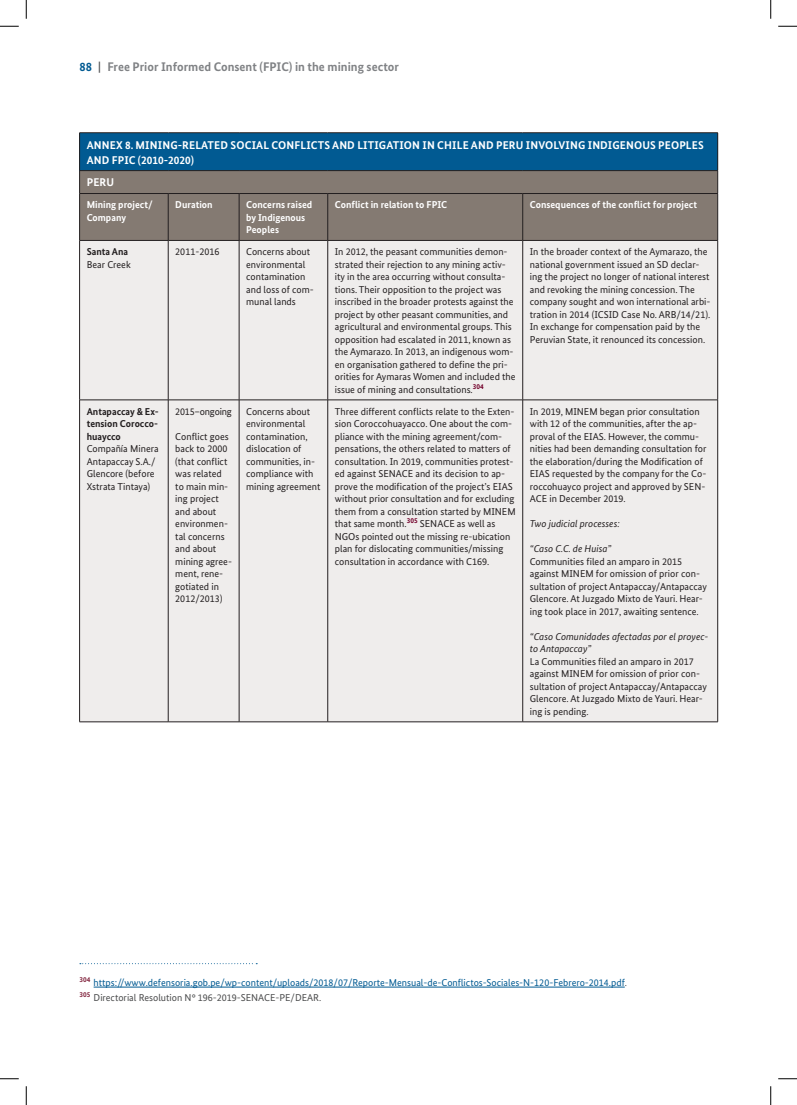
<style>
.page{position:relative;width:797px;height:1105px;background:#fff}
.page>*{position:absolute;margin:0;border:0;box-sizing:border-box;transform-origin:0 0}
.t1{font:700 12.5px "Bundes Sans";color:#808285}
.t2{font:700 11.25px/15px "Bundes Sans";letter-spacing:.015em;color:#fff}
.t3{font:10px/12.5px "Bundes Sans";color:#231f20}
.t4{font:10px/15px "Bundes Sans";color:#015a92}
.t5{font:700 10px/12.5px "Bundes Sans";color:#fff}
.t6{font:italic 10px/12.5px "Bundes Sans";color:#231f20}
.t7{font:700 10px/12.5px "Bundes Sans";color:#231f20;text-align:justify}
.t8{font:10px "Bundes Sans";letter-spacing:-.02em;color:#231f20}
.s1{color:#015a92}
.s2{font-weight:500;color:#4b4c4d}
.s3{color:#4b4c4d}
</style>
<div class="page">
<div style="left:80px;top:133px;width:637px;height:38px;background:#015a92"></div>
<div style="left:80px;top:171px;width:637px;height:69px;background:#847a72"></div>
<div style="left:80px;top:241px;width:637px;height:481px;background:#efedec"></div>
<hr style="left:79px;top:132px;width:89px;height:1px;background:#231f20">
<hr style="left:79px;top:133px;width:1px;height:37px;background:#231f20">
<hr style="left:168px;top:132px;width:71px;height:1px;background:#231f20">
<hr style="left:239px;top:132px;width:89px;height:1px;background:#231f20">
<hr style="left:328px;top:132px;width:194px;height:1px;background:#231f20">
<hr style="left:522px;top:132px;width:196px;height:1px;background:#231f20">
<hr style="left:717px;top:133px;width:1px;height:37px;background:#231f20">
<hr style="left:79px;top:170px;width:89px;height:1px;background:#231f20">
<hr style="left:168px;top:170px;width:71px;height:1px;background:#231f20">
<hr style="left:239px;top:170px;width:89px;height:1px;background:#231f20">
<hr style="left:328px;top:170px;width:194px;height:1px;background:#231f20">
<hr style="left:522px;top:170px;width:196px;height:1px;background:#231f20">
<hr style="left:79px;top:193px;width:89px;height:1px;background:#231f20">
<hr style="left:168px;top:193px;width:71px;height:1px;background:#231f20">
<hr style="left:239px;top:193px;width:89px;height:1px;background:#231f20">
<hr style="left:328px;top:193px;width:194px;height:1px;background:#231f20">
<hr style="left:522px;top:193px;width:196px;height:1px;background:#231f20">
<svg style="left:79px;top:171px;width:1px;height:22px"></svg>
<svg style="left:717px;top:171px;width:1px;height:22px"></svg>
<hr style="left:79px;top:194px;width:1px;height:46px;background:#231f20">
<hr style="left:168px;top:194px;width:1px;height:46px;background:#231f20">
<hr style="left:239px;top:194px;width:1px;height:46px;background:#231f20">
<hr style="left:327px;top:194px;width:1px;height:46px;background:#231f20">
<hr style="left:522px;top:194px;width:1px;height:46px;background:#231f20">
<hr style="left:717px;top:194px;width:1px;height:46px;background:#231f20">
<hr style="left:79px;top:241px;width:1px;height:159px;background:#231f20">
<hr style="left:168px;top:241px;width:1px;height:159px;background:#231f20">
<hr style="left:239px;top:241px;width:1px;height:159px;background:#231f20">
<hr style="left:327px;top:241px;width:1px;height:159px;background:#231f20">
<hr style="left:522px;top:241px;width:1px;height:159px;background:#231f20">
<hr style="left:717px;top:241px;width:1px;height:159px;background:#231f20">
<hr style="left:79px;top:400px;width:1px;height:322px;background:#231f20">
<hr style="left:168px;top:400px;width:1px;height:322px;background:#231f20">
<hr style="left:239px;top:400px;width:1px;height:322px;background:#231f20">
<hr style="left:327px;top:400px;width:1px;height:322px;background:#231f20">
<hr style="left:522px;top:400px;width:1px;height:322px;background:#231f20">
<hr style="left:717px;top:400px;width:1px;height:322px;background:#231f20">
<hr style="left:79px;top:240px;width:89px;height:1px;background:#231f20">
<hr style="left:168px;top:240px;width:71px;height:1px;background:#231f20">
<hr style="left:239px;top:240px;width:89px;height:1px;background:#231f20">
<hr style="left:328px;top:240px;width:194px;height:1px;background:#231f20">
<hr style="left:522px;top:240px;width:196px;height:1px;background:#231f20">
<hr style="left:79px;top:400px;width:89px;height:1px;background:#231f20">
<hr style="left:168px;top:400px;width:71px;height:1px;background:#231f20">
<hr style="left:239px;top:400px;width:89px;height:1px;background:#231f20">
<hr style="left:328px;top:400px;width:194px;height:1px;background:#231f20">
<hr style="left:522px;top:400px;width:196px;height:1px;background:#231f20">
<hr style="left:79px;top:722px;width:89px;height:1px;background:#231f20">
<hr style="left:168px;top:722px;width:71px;height:1px;background:#231f20">
<hr style="left:239px;top:722px;width:89px;height:1px;background:#231f20">
<hr style="left:328px;top:722px;width:194px;height:1px;background:#231f20">
<hr style="left:522px;top:722px;width:196px;height:1px;background:#231f20">
<svg style="left:80px;top:963px;width:177px;height:1px"></svg>
<hr style="left:94px;top:987px;width:530px;height:1px;background:#015a92">
<svg style="left:0;top:25px;width:19px;height:2px"></svg>
<svg style="left:778px;top:25px;width:19px;height:2px"></svg>
<svg style="left:0;top:1078px;width:19px;height:1px"></svg>
<svg style="left:778px;top:1078px;width:19px;height:1px"></svg>
<svg style="left:25px;top:0;width:2px;height:19px"></svg>
<svg style="left:25px;top:1086px;width:2px;height:19px"></svg>
<svg style="left:770px;top:0;width:1px;height:19px"></svg>
<svg style="left:770px;top:1086px;width:1px;height:19px"></svg>
<p class="t1" style="left:79px;top:59px;width:321px"><span class="s1">88</span> <span class="s2">|</span> Free Prior Informed Consent (FPIC) in the mining sector</p>
<p class="t2" style="left:87px;top:137px;width:618px">ANNEX 8. MINING-RELATED SOCIAL CONFLICTS AND LITIGATION IN CHILE AND PERU INVOLVING INDIGENOUS PEOPLES<br>AND FPIC (2010-2020)</p>
<p class="t2" style="left:87px;top:175px;width:29px">PERU</p>
<p class="t5" style="left:87px;top:199px;width:67px">Mining project/<br>Company</p>
<p class="t5" style="left:175px;top:199px;width:39px">Duration</p>
<p class="t5" style="left:246px;top:199px;width:68px">Concerns raised by Indigenous<br>Peoples</p>
<p class="t5" style="left:335px;top:199px;width:114px">Conflict in relation to FPIC</p>
<p class="t5" style="left:530px;top:199px;width:169px">Consequences of the conflict for project</p>
<p class="t7" style="left:87px;top:245px;width:43px">Santa Ana</p>
<p class="t3" style="left:87px;top:258px;width:46px">Bear Creek</p>
<p class="t3" style="left:175px;top:245px;width:46px">2011-2016</p>
<p class="t3" style="left:246px;top:245px;width:69px">Concerns about environmental contamination and loss of com&shy;munal lands</p>
<p class="t3" style="left:335px;top:245px;width:182px">In 2012, the peasant communities demon&shy;strated their rejection to any mining activ&shy;ity in the area occurring without consulta&shy;tions. Their opposition to the project was inscribed in the broader protests against the project by other peasant communities, and agricultural and environmental groups. This opposition had escalated in 2011, known as the Aymarazo. In 2013, an indigenous wom&shy;en organisation gathered to define the pri&shy;orities for Aymaras Women and included the issue of mining and consultations.<sup>304</sup></p>
<p class="t3" style="left:530px;top:245px;width:182px">In the broader context of the Aymarazo, the national government issued an SD declar&shy;ing the project no longer of national interest and revoking the mining concession. The company sought and won international arbi&shy;tration in 2014 (ICSID Case No. ARB/14/21).<br>In exchange for compensation paid by the Peruvian State, it renounced its concession.</p>
<p class="t7" style="left:87px;top:405px;width:74px">Antapaccay &amp; Ex&shy;tension Corocco&shy;huaycco</p>
<p class="t3" style="left:87px;top:442px;width:73px">Compañía Minera<br>Antapaccay S.A./<br>Glencore (before<br>Xstrata Tintaya)</p>
<p class="t8" style="left:175px;top:405px;width:58px">2015–ongoing</p>
<p class="t3" style="left:175px;top:430px;width:58px">Conflict goes back to 2000 (that conflict was related to main min&shy;ing project and about environmen&shy;tal concerns and about mining agree&shy;ment, rene&shy;gotiated in<br>2012/2013)</p>
<p class="t3" style="left:246px;top:405px;width:76px">Concerns about environmental contamination, dislocation of communities, in&shy;compliance with mining agreement</p>
<p class="t3" style="left:335px;top:405px;width:182px">Three different conflicts relate to the Exten&shy;sion Coroccohuayacco. One about the com&shy;pliance with the mining agreement/com&shy;pensations, the others related to matters of consultation. In 2019, communities protest&shy;ed against SENACE and its decision to ap&shy;prove the modification of the project’s EIAS without prior consultation and for excluding them from a consultation started by MINEM that same month.<sup>305</sup> SENACE as well as NGOs pointed out the missing re-ubication plan for dislocating communities/missing consultation in accordance with C169.</p>
<p class="t3" style="left:530px;top:405px;width:178px">In 2019, MINEM began prior consultation with 12 of the communities, after the ap&shy;proval of the EIAS. However, the commu&shy;nities had been demanding consultation for the elaboration/during the Modification of EIAS requested by the company for the Co&shy;roccohuayco project and approved by SEN-ACE in December 2019.</p>
<p class="t6" style="left:530px;top:517px;width:91px">Two judicial processes:</p>
<p class="t6" style="left:530px;top:542px;width:83px">“Caso C.C. de Huisa”</p>
<p class="t3" style="left:530px;top:555px;width:179px">Communities filed an amparo in 2015 against MINEM for omission of prior con&shy;sultation of project Antapaccay/Antapaccay Glencore. At Juzgado Mixto de Yauri. Hear&shy;ing took place in 2017, awaiting sentence.</p>
<p class="t6" style="left:530px;top:630px;width:180px">“Caso Comunidades afectadas por el proyec&shy;to Antapaccay”</p>
<p class="t3" style="left:530px;top:655px;width:179px">La Communities filed an amparo in 2017 against MINEM for omission of prior con&shy;sultation of project Antapaccay/Antapaccay Glencore. At Juzgado Mixto de Yauri. Hear&shy;ing is pending.</p>
<p class="t4" style="left:79px;top:975px;width:549px"><sup>304</sup> https://www.defensoria.gob.pe/wp-content/uploads/2018/07/Reporte-Mensual-de-Conflictos-Sociales-N-120-Febrero-2014.pdf<span class="s3">.<br></span><sup>305</sup> <span class="s3">Directorial Resolution N° 196-2019-SENACE-PE/DEAR.</span></p>
</div>
